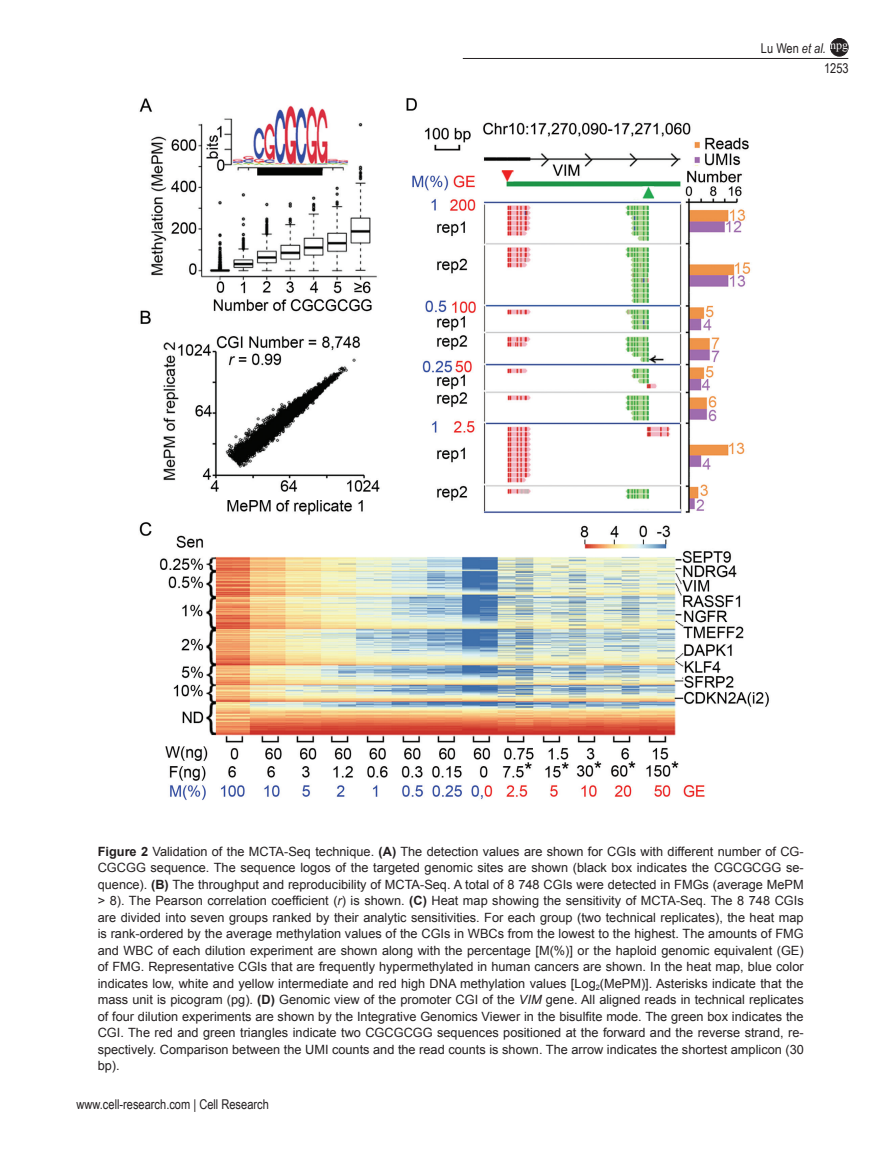
<style>
.page{position:relative;width:893px;height:1170px;background:#fff}
.page>*{position:absolute;margin:0;border:0;box-sizing:border-box;transform-origin:0 0}
.t1{font:13.5px/20px "Arial Narrow";color:#231f20}
.t2{font:12.75px/16.5px "Arial";color:#231f20;text-align:justify}
.t3{font:12px "Times New Roman";color:#fff}
.s1{font-style:italic}
.s2{font-weight:700}
</style>
<div class="page">
<hr style="left:463px;top:58px;width:385px;height:1px;background:#231f20">
<div style="left:830px;top:38px;width:18px;height:18px;background:#231f20;border-radius:50%"></div>
<div style="left:830px;top:38px;width:18px;height:18px;border:1px solid #231f20;border-radius:50%"></div>
<img style="left:139px;top:98px;width:630px;height:702px">
<p class="t1" style="left:824px;top:38px;width:26px;text-indent:-63px">Lu Wen <span class="s1">et al.<br></span>1253</p>
<p class="t3" style="left:830px;top:37px;width:19px">npg</p>
<p class="t2" style="left:98px;top:843px;width:708px"><span class="s2">Figure 2</span> Validation of the MCTA-Seq technique. <span class="s2">(A)</span> The detection values are shown for CGIs with different number of CG-CGCGG sequence. The sequence logos of the targeted genomic sites are shown (black box indicates the CGCGCGG se&shy;quence). <span class="s2">(B)</span> The throughput and reproducibility of MCTA-Seq. A total of 8 748 CGIs were detected in FMGs (average MePM &gt; 8). The Pearson correlation coefficient (<span class="s1">r</span>) is shown. <span class="s2">(C)</span> Heat map showing the sensitivity of MCTA-Seq. The 8 748 CGIs are divided into seven groups ranked by their analytic sensitivities. For each group (two technical replicates), the heat map is rank-ordered by the average methylation values of the CGIs in WBCs from the lowest to the highest. The amounts of FMG and WBC of each dilution experiment are shown along with the percentage [M(%)] or the haploid genomic equivalent (GE) of FMG. Representative CGIs that are frequently hypermethylated in human cancers are shown. In the heat map, blue color indicates low, white and yellow intermediate and red high DNA methylation values [Log<sub>2</sub>(MePM)]. Asterisks indicate that the mass unit is picogram (pg). <span class="s2">(D)</span> Genomic view of the promoter CGI of the <span class="s1">VIM</span> gene. All aligned reads in technical replicates of four dilution experiments are shown by the Integrative Genomics Viewer in the bisulfite mode. The green box indicates the CGI. The red and green triangles indicate two CGCGCGG sequences positioned at the forward and the reverse strand, re&shy;spectively. Comparison between the UMI counts and the read counts is shown. The arrow indicates the shortest amplicon (30 bp).</p>
<p class="t1" style="left:77px;top:1093px;width:194px">www.cell-research.com | Cell Research</p>
</div>
